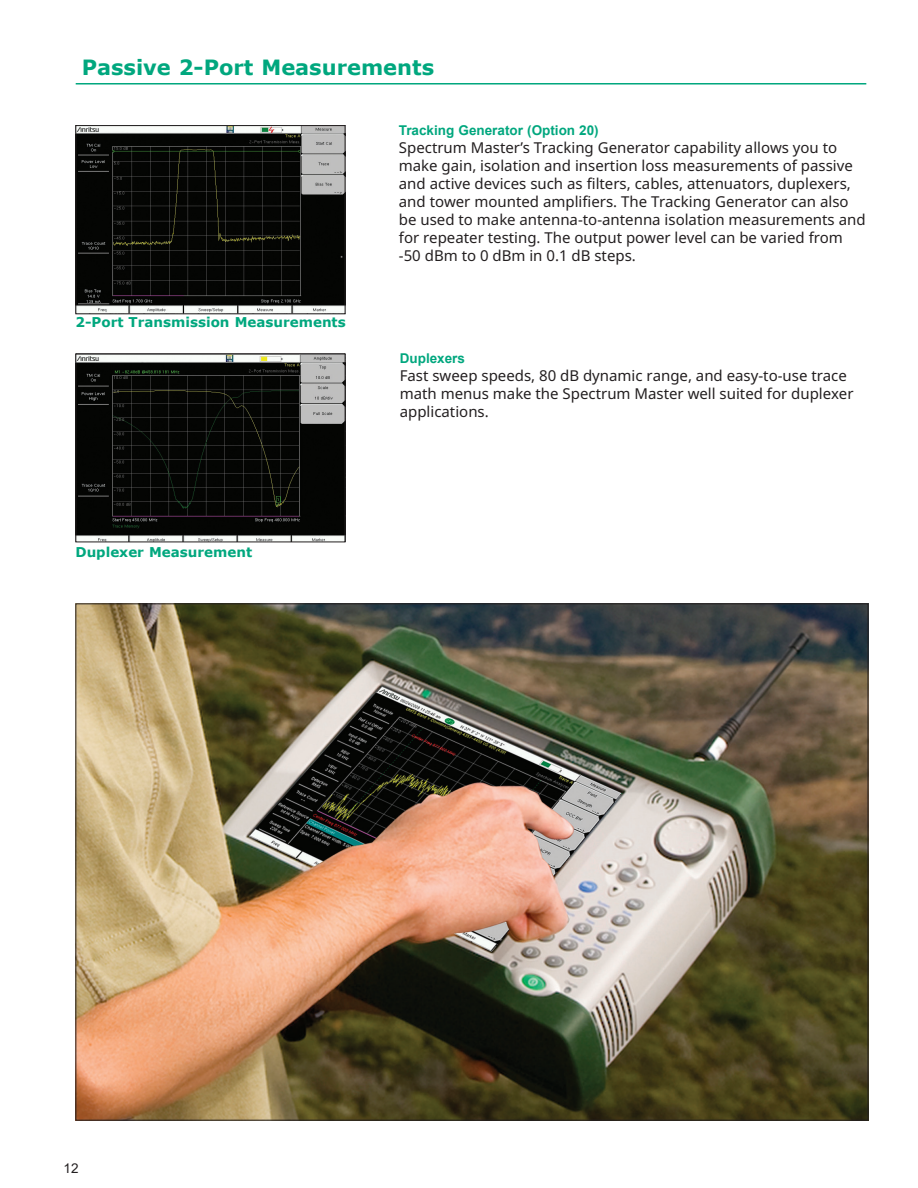
<style>
.page{position:relative;width:918px;height:1188px;background:#fff}
.page>*{position:absolute;margin:0;border:0;box-sizing:border-box;transform-origin:0 0}
.Masthead_14_pt_Verda{font:700 21px "Verdana";color:#00a77e}
.Introductory_Body_te{font:15px/18px "Noto Sans";color:#231f20}
.figure_caption{font:700 13.5px "Verdana";color:#00a77e}
.subhead_9pt_Arial_Bo{font:700 13.5px "Arial";color:#00a77e}
.t1{font:13.5px "Arial";color:#231f20}
</style>
<div class="page">
<img style="left:77px;top:127px;width:266px;height:185px">
<div style="left:75px;top:125px;width:270px;height:189px;border:1px solid #231f20"></div>
<img style="left:77px;top:355px;width:266px;height:185px">
<div style="left:75px;top:353px;width:270px;height:189px;border:1px solid #231f20"></div>
<img style="left:77px;top:605px;width:789px;height:514px">
<hr style="left:76px;top:83px;width:790px;height:2px;background:#00a77e">
<p class="Masthead_14_pt_Verda" style="left:82px;top:52px;width:354px">Passive 2-Port Measurements</p>
<p class="figure_caption" style="left:75px;top:313px;width:272px">2-Port Transmission Measurements</p>
<p class="figure_caption" style="left:75px;top:542px;width:178px">Duplexer Measurement</p>
<p class="subhead_9pt_Arial_Bo" style="left:399px;top:121px;width:201px">Tracking Generator (Option 20)</p>
<p class="Introductory_Body_te" style="left:399px;top:138px;width:468px">Spectrum Master’s Tracking Generator capability allows you to make gain, isolation and insertion loss measurements of passive and active devices such as filters, cables, attenuators, duplexers, and tower mounted amplifiers. The Tracking Generator can also be used to make antenna-to-antenna isolation measurements and for repeater testing. The output power level can be varied from -50 dBm to 0 dBm in 0.1 dB steps.</p>
<p class="subhead_9pt_Arial_Bo" style="left:400px;top:349px;width:67px">Duplexers</p>
<p class="Introductory_Body_te" style="left:400px;top:366px;width:455px">Fast sweep speeds, 80 dB dynamic range, and easy-to-use trace math menus make the Spectrum Master well suited for duplexer applications.</p>
<p class="t1" style="left:64px;top:1159px;width:17px">12</p>
</div>
